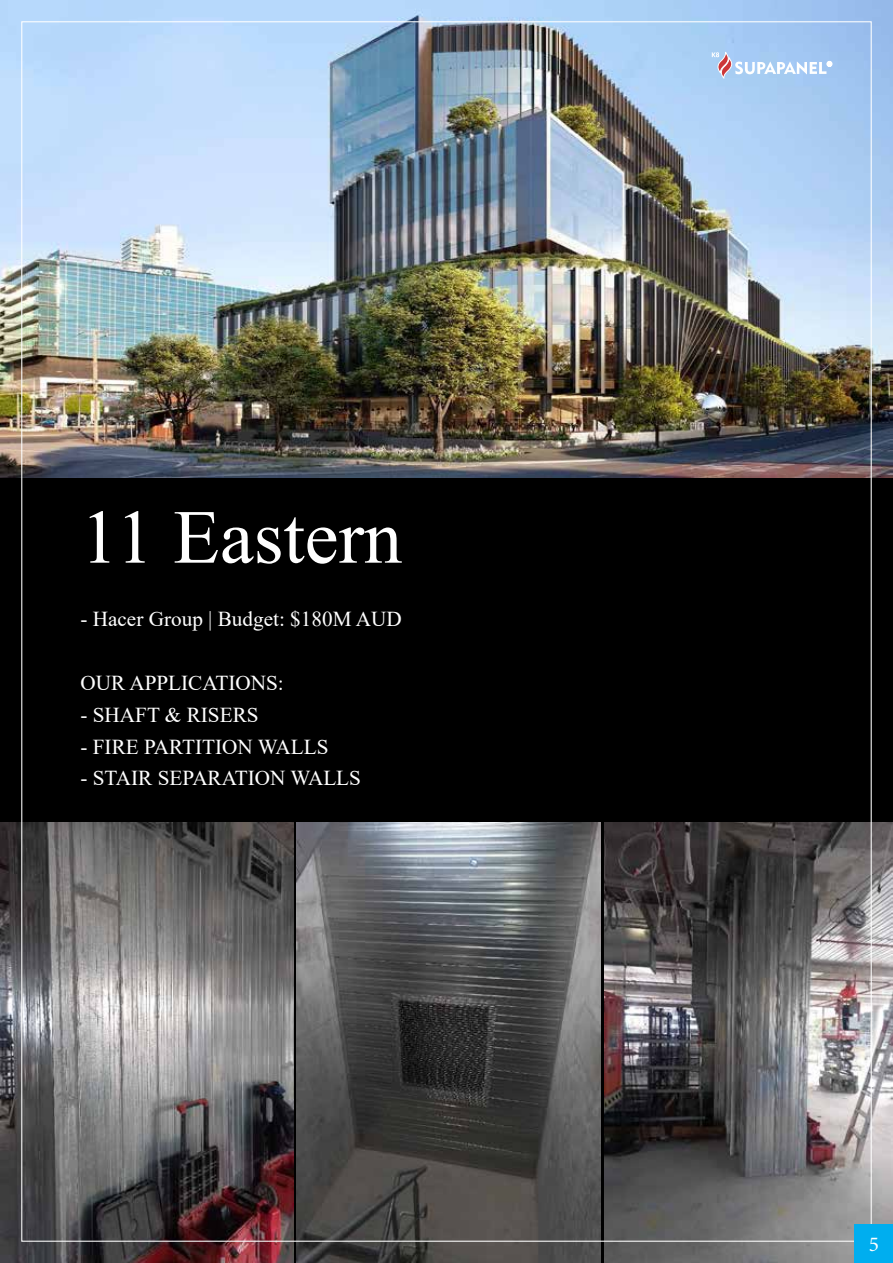
<style>
.page{position:relative;width:893px;height:1263px;background:#000}
.page>*{position:absolute;margin:0;border:0;box-sizing:border-box;transform-origin:0 0}
.t1{font:76.35px "Times New Roman";color:#fff}
.t2{font:21.15px "Times New Roman";color:#fff}
.t3{font:21.15px "Minion Pro";color:#fff}
</style>
<div class="page">
<img style="left:0;top:0;width:893px;height:478px">
<img style="left:0;top:822px;width:293px;height:441px">
<img style="left:297px;top:822px;width:304px;height:441px">
<img style="left:605px;top:822px;width:288px;height:441px">
<svg style="left:712px;top:52px;width:120px;height:26px;background:#b9cfee"></svg>
<div style="left:855px;top:1225px;width:38px;height:38px;background:#00aeef"></div>
<h1 class="t1" style="left:80px;top:483px;width:323px">11 Eastern</h1>
<p class="t2" style="left:80px;top:604px;width:323px">- Hacer Group | Budget: $180M AUD</p>
<p class="t2" style="left:80px;top:668px;width:205px">OUR APPLICATIONS:</p>
<p class="t2" style="left:80px;top:700px;width:180px">- SHAFT &amp; RISERS</p>
<p class="t2" style="left:80px;top:732px;width:249px">- FIRE PARTITION WALLS</p>
<p class="t2" style="left:80px;top:763px;width:282px">- STAIR SEPARATION WALLS</p>
<p class="t3" style="left:869px;top:1230px;width:12px">5</p>
</div>
